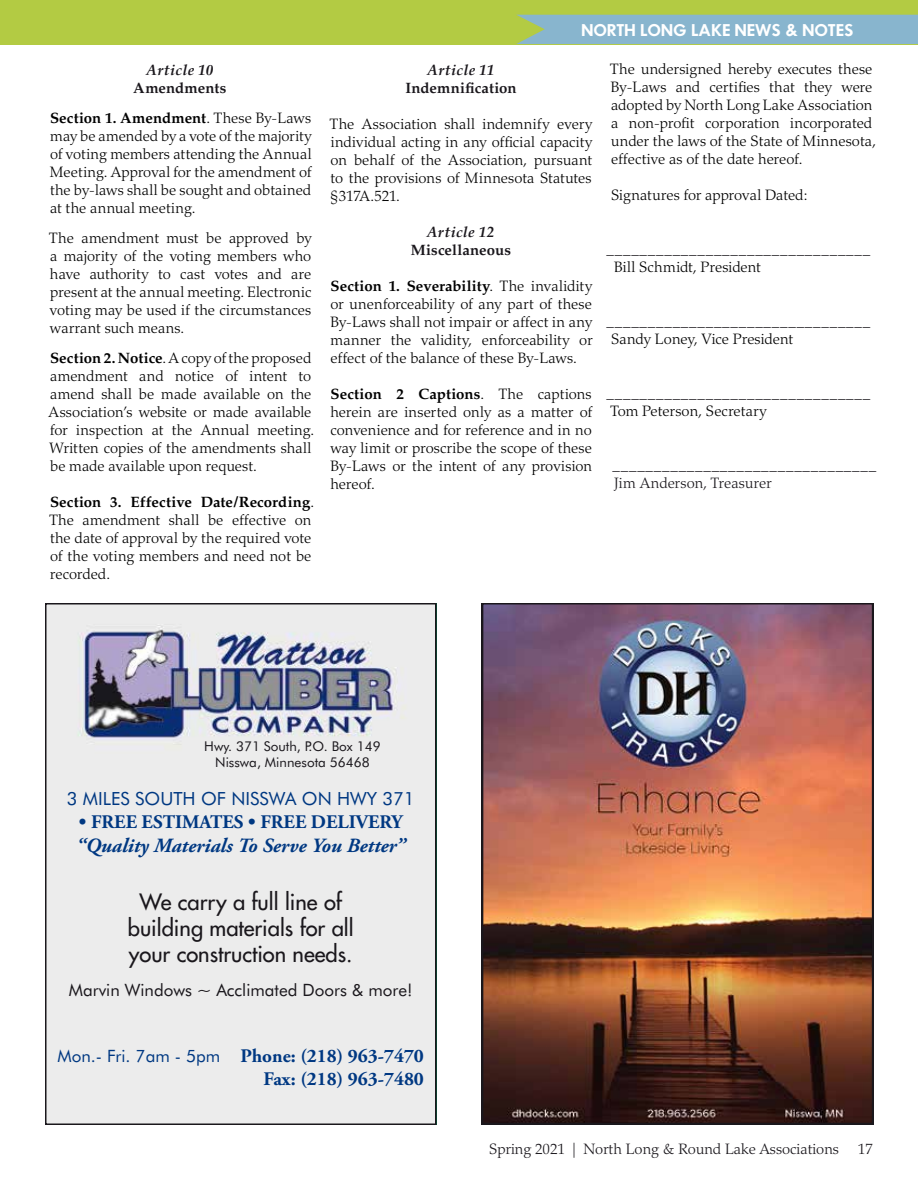
<style>
.page{position:relative;width:918px;height:1188px;background:#fff}
.page>*{position:absolute;margin:0;border:0;box-sizing:border-box;transform-origin:0 0}
.t1{font:21.9px/26.4px "Futura";color:#1a171c;text-align:center}
.t2{font:italic 700 20.25px "Adobe Garamond Pro";color:#003882}
.t3{font:700 19.2px/23px "Adobe Garamond Pro";color:#003882;text-align:right}
.t4{font:18.15px "Futura BT";color:#003882}
.t5{font:16.95px "Futura BT";color:#1a171c}
.t6{font:300 15px/18px "Palatino";letter-spacing:.005em;color:#000;text-align:justify}
.t7{font:300 15px/18px "Palatino";color:#1a171c}
.t8{font:700 15px/30px "Palatino";letter-spacing:.005em;color:#000;text-align:center}
.t9{font:700 15px "Palatino";letter-spacing:.01em;color:#1a171c}
.t10{font:italic 700 15px "Palatino";letter-spacing:.02em;color:#1a171c}
.t11{font:600 15px "Futura";color:#fff}
.t12{font:13.5px/16.2px "Futura BT";color:#1a171c;text-align:center}
.s1{color:#1a171c}
.s2{font-weight:300}
.s3{font-weight:700}
.s4{font-family:"Futura BT";font-weight:400;font-size:16.95px}
</style>
<div class="page">
<svg style="left:48px;top:606px;width:385px;height:516px;background:#dddee2"></svg>
<div style="left:45px;top:603px;width:391px;height:522px;border:2px solid #1a171c"></div>
<img style="left:485px;top:606px;width:385px;height:515px">
<div style="left:482px;top:603px;width:391px;height:521px;border:2px solid #1a171c"></div>
<div style="left:0;top:0;width:918px;height:45px;background:#b3cb43"></div>
<div style="left:516px;top:15px;width:402px;height:29px;background:#88b5ce"></div>
<div style="left:581px;top:24px;width:310px;height:12px;background:#88b5ce"></div>
<p class="t10" style="left:146px;top:58px;width:68px">Article 10</p>
<p class="t8" style="left:50px;top:73px;width:263px"><span class="s1">Amendments<br></span>Section 1. Amendment<span class="s2">. These By-Laws</span></p>
<p class="t6" style="left:50px;top:128px;width:263px">may be amended by a vote of the majority of voting members attending the Annual Meeting. Approval for the amendment of the by-laws shall be sought and obtained at the annual meeting.</p>
<p class="t6" style="left:49px;top:230px;width:264px">The amendment must be approved by a majority of the voting members who have authority to cast votes and are present at the annual meeting. Electronic voting may be used if the circumstances warrant such means.</p>
<p class="t6" style="left:49px;top:350px;width:267px;text-align:left"><span class="s3">Section 2. Notice</span>. A copy of the proposed amendment and notice of intent to amend shall be made available on the Association’s website or made available for inspection at the Annual meeting.<br>Written copies of the amendments shall be made available upon request.</p>
<p class="t6" style="left:49px;top:494px;width:266px;text-align:left"><span class="s3">Section 3. Effective Date/Recording</span>.<br>The amendment shall be effective on the date of approval by the required vote of the voting members and need not be recorded.</p>
<p class="t11" style="left:581px;top:19px;width:274px">NORTH LONG LAKE NEWS &amp; NOTES</p>
<p class="t10" style="left:427px;top:58px;width:69px">Article 11</p>
<p class="t9" style="left:405px;top:79px;width:113px">Indemnification</p>
<p class="t6" style="left:330px;top:116px;width:264px">The Association shall indemnify every individual acting in any official capacity on behalf of the Association, pursuant to the provisions of Minnesota Statutes §317A.521.</p>
<p class="t10" style="left:427px;top:220px;width:69px">Article 12</p>
<p class="t9" style="left:411px;top:241px;width:102px">Miscellaneous</p>
<p class="t6" style="left:330px;top:278px;width:264px"><span class="s3">Section 1. Severability</span>. The invalidity or unenforceability of any part of these By-Laws shall not impair or affect in any manner the validity, enforceability or effect of the balance of these By-Laws.</p>
<p class="t6" style="left:330px;top:386px;width:263px"><span class="s3">Section 2 Captions</span>. The captions herein are inserted only as a matter of convenience and for reference and in no way limit or proscribe the scope of these By-Laws or the intent of any provision hereof.</p>
<p class="t6" style="left:610px;top:60px;width:267px;text-align:left">The undersigned hereby executes these By-Laws and certifies that they were adopted by North Long Lake Association a non-profit corporation incorporated under the laws of the State of Minnesota, effective as of the date hereof.</p>
<p class="t6" style="left:611px;top:186px;width:198px">Signatures for approval Dated:</p>
<p class="t7" style="left:607px;top:240px;width:265px">________________________________</p>
<p class="t6" style="left:614px;top:258px;width:148px">Bill Schmidt, President</p>
<p class="t7" style="left:607px;top:312px;width:265px">________________________________</p>
<p class="t6" style="left:611px;top:330px;width:184px">Sandy Loney, Vice President</p>
<p class="t7" style="left:607px;top:384px;width:265px">________________________________</p>
<p class="t6" style="left:610px;top:402px;width:158px">Tom Peterson, Secretary</p>
<p class="t7" style="left:613px;top:456px;width:265px">________________________________<br>Jim Anderson, Treasurer</p>
<p class="t12" style="left:204px;top:738px;width:178px">Hwy. 371 South, P.O. Box 149<br>Nisswa, Minnesota 56468</p>
<p class="t4" style="left:67px;top:787px;width:349px">3 MILES SOUTH OF NISSWA ON HWY 371</p>
<p class="t3" style="left:79px;top:811px;width:325px">• FREE ESTIMATES • FREE DELIVERY</p>
<h2 class="t2" style="left:76px;top:834px;width:331px">“Quality Materials To Serve You Better”</h2>
<h1 class="t1" style="left:128px;top:888px;width:227px">We carry a full line of building materials for all your construction needs.</h1>
<p class="t5" style="left:69px;top:980px;width:345px">Marvin Windows ~ Acclimated Doors &amp; more!</p>
<p class="t3" style="left:58px;top:1045px;width:368px"><span class="s4">Mon.- Fri. 7am - 5pm</span> Phone: (218) 963-7470<br>Fax: (218) 963-7480</p>
<p class="t7" style="left:489px;top:1140px;width:352px">Spring 2021 | North Long &amp; Round Lake Associations</p>
<p class="t7" style="left:858px;top:1140px;width:16px">17</p>
</div>
